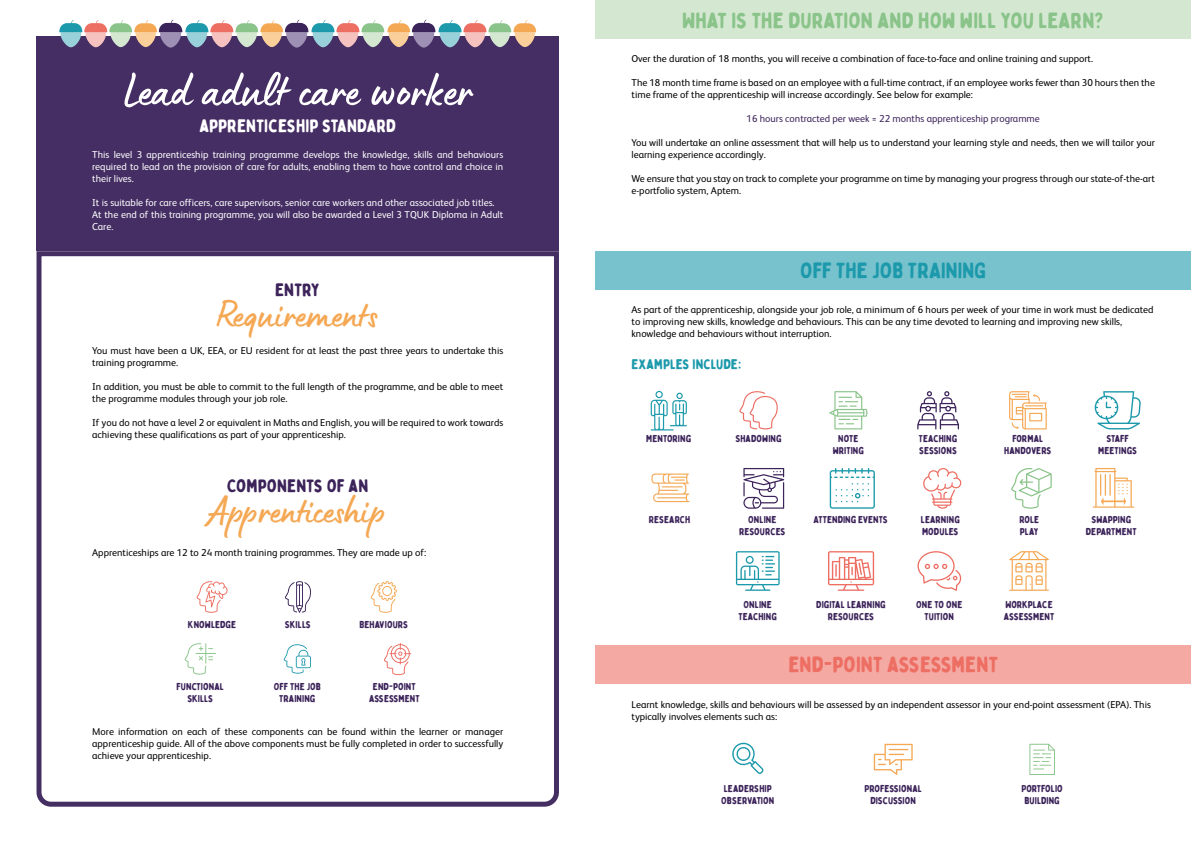
<style>
.page{position:relative;width:1191px;height:842px;background:#fff}
.page>*{position:absolute;margin:0;border:0;box-sizing:border-box;transform-origin:0 0}
.t1{font:50px "Lumios Marker";color:#fff}
.t2{font:40px "Lumios Marker";color:#f5a854}
.t3{font:22px "Bobby Jones Soft";color:#8ac48a}
.t4{font:22px "Bobby Jones Soft";color:#ed6e63}
.t5{font:22px "Bobby Jones Soft";color:#1c99ab}
.t6{font:18.1px "Bobby Jones Soft";color:#fff}
.t7{font:18.1px "Bobby Jones Soft";color:#3c235a}
.t8{font:14px "Bobby Jones Soft";color:#1c99ab}
.t9{font:10px/12px "FS Albert";color:#000}
.t10{font:10px/12px "FS Albert";color:#fff;text-align:justify}
.t11{font:10px/12px "Bobby Jones Soft";color:#3c235a;text-align:center}
.t12{font:10px/12px "Bobby Jones Soft";color:#3c245a;text-align:center}
.t13{font:10px "FS Albert";color:#3c235a}
.t14{font:10px "Bobby Jones Soft";letter-spacing:-.02em;color:#3c235a}
</style>
<div class="page">
<svg style="left:732px;top:742px;width:31px;height:32px"></svg>
<div style="left:36px;top:36px;width:523px;height:215px;background:#452e63"></div>
<svg style="left:59px;top:20px;width:477px;height:28px"></svg>
<svg style="left:36px;top:251px;width:523px;height:556px"></svg>
<svg style="left:196px;top:581px;width:32px;height:32px"></svg>
<svg style="left:285px;top:581px;width:26px;height:32px"></svg>
<svg style="left:371px;top:581px;width:26px;height:32px"></svg>
<svg style="left:185px;top:643px;width:31px;height:32px"></svg>
<svg style="left:284px;top:644px;width:27px;height:30px"></svg>
<svg style="left:384px;top:643px;width:27px;height:32px"></svg>
<div style="left:595px;top:1px;width:596px;height:38px;background:#d4e8d1"></div>
<svg style="left:873px;top:744px;width:39px;height:31px"></svg>
<svg style="left:1029px;top:744px;width:26px;height:31px"></svg>
<div style="left:595px;top:251px;width:596px;height:39px;background:#77c2cd"></div>
<div style="left:595px;top:645px;width:596px;height:39px;background:#f5a9a3"></div>
<svg style="left:739px;top:391px;width:38px;height:38px"></svg>
<svg style="left:829px;top:391px;width:38px;height:38px"></svg>
<svg style="left:917px;top:391px;width:42px;height:38px"></svg>
<svg style="left:1009px;top:391px;width:37px;height:38px"></svg>
<svg style="left:1094px;top:391px;width:46px;height:38px"></svg>
<svg style="left:651px;top:473px;width:38px;height:29px"></svg>
<svg style="left:743px;top:468px;width:41px;height:41px"></svg>
<svg style="left:829px;top:468px;width:46px;height:41px"></svg>
<svg style="left:923px;top:468px;width:38px;height:41px"></svg>
<svg style="left:1011px;top:468px;width:40px;height:41px"></svg>
<svg style="left:1092px;top:468px;width:42px;height:40px"></svg>
<svg style="left:650px;top:391px;width:37px;height:39px"></svg>
<svg style="left:828px;top:551px;width:46px;height:40px"></svg>
<svg style="left:1009px;top:551px;width:40px;height:40px"></svg>
<svg style="left:736px;top:551px;width:43px;height:40px"></svg>
<svg style="left:917px;top:551px;width:44px;height:40px"></svg>
<h1 class="t1" style="left:123px;top:58px;width:351px">Lead adult care worker</h1>
<h3 class="t6" style="left:199px;top:115px;width:198px">APPRENTICESHIP STANDARD</h3>
<p class="t10" style="left:92px;top:149px;width:412px">This level 3 apprenticeship training programme develops the knowledge, skills and behaviours required to lead on the provision of care for adults, enabling them to have control and choice in their lives.</p>
<p class="t10" style="left:92px;top:197px;width:412px;text-align:left">It is suitable for care officers, care supervisors, senior care workers and other associated job titles.<br>At the end of this training programme, you will also be awarded a Level 3 TQUK Diploma in Adult<br>Care.</p>
<h3 class="t7" style="left:275px;top:278px;width:47px">ENTRY</h3>
<h2 class="t2" style="left:218px;top:289px;width:161px">Requirements</h2>
<p class="t9" style="left:92px;top:345px;width:412px">You must have been a UK, EEA, or EU resident for at least the past three years to undertake this training programme.</p>
<p class="t9" style="left:92px;top:381px;width:412px">In addition, you must be able to commit to the full length of the programme, and be able to meet the programme modules through your job role.</p>
<p class="t9" style="left:92px;top:417px;width:412px">If you do not have a level 2 or equivalent in Maths and English, you will be required to work towards achieving these qualifications as part of your apprenticeship.</p>
<h3 class="t7" style="left:227px;top:474px;width:143px">COMPONENTS OF AN</h3>
<h2 class="t2" style="left:210px;top:484px;width:177px">Apprenticeship</h2>
<p class="t9" style="left:92px;top:547px;width:335px">Apprenticeships are 12 to 24 month training programmes. They are made up of:</p>
<p class="t11" style="left:188px;top:619px;width:50px">KNOWLEDGE</p>
<p class="t11" style="left:285px;top:619px;width:28px">SKILLS</p>
<p class="t11" style="left:359px;top:619px;width:50px">BEHAVIOURS</p>
<p class="t11" style="left:177px;top:681px;width:49px">FUNCTIONAL<br>SKILLS</p>
<p class="t11" style="left:274px;top:681px;width:49px">OFF THE JOB<br>TRAINING</p>
<p class="t11" style="left:369px;top:681px;width:52px">END-POINT<br>ASSESSMENT</p>
<p class="t9" style="left:92px;top:726px;width:412px;text-align:justify">More information on each of these components can be found within the learner or manager apprenticeship guide. All of the above components must be fully completed in order to successfully achieve your apprenticeship.</p>
<h3 class="t3" style="left:682px;top:7px;width:424px">WHAT IS THE DURATION AND HOW WILL YOU LEARN?</h3>
<p class="t9" style="left:631px;top:53px;width:463px">Over the duration of 18 months, you will receive a combination of face-to-face and online training and support.</p>
<p class="t9" style="left:631px;top:77px;width:525px">The 18 month time frame is based on an employee with a full-time contract, if an employee works fewer than 30 hours then the time frame of the apprenticeship will increase accordingly. See below for example:</p>
<p class="t13" style="left:746px;top:113px;width:295px">16 hours contracted per week = 22 months apprenticeship programme</p>
<p class="t9" style="left:631px;top:137px;width:525px">You will undertake an online assessment that will help us to understand your learning style and needs, then we will tailor your learning experience accordingly.</p>
<p class="t9" style="left:631px;top:173px;width:525px">We ensure that you stay on track to complete your programme on time by managing your progress through our state-of-the-art e-portfolio system, Aptem.</p>
<h3 class="t5" style="left:800px;top:257px;width:187px">OFF THE JOB TRAINING</h3>
<p class="t9" style="left:631px;top:304px;width:523px">As part of the apprenticeship, alongside your job role, a minimum of 6 hours per week of your time in work must be dedicated to improving new skills, knowledge and behaviours. This can be any time devoted to learning and improving new skills, knowledge and behaviours without interruption.</p>
<h3 class="t8" style="left:631px;top:355px;width:111px">EXAMPLES INCLUDE:</h3>
<p class="t11" style="left:646px;top:433px;width:46px">MENTORING</p>
<p class="t11" style="left:735px;top:433px;width:48px">SHADOWING</p>
<p class="t11" style="left:832px;top:433px;width:33px">NOTE<br>WRITING</p>
<p class="t11" style="left:919px;top:433px;width:40px;text-align:left">TEACHING<br>SESSIONS</p>
<p class="t11" style="left:1004px;top:433px;width:49px">FORMAL<br>HANDOVERS</p>
<p class="t11" style="left:1098px;top:433px;width:40px">STAFF<br>MEETINGS</p>
<p class="t14" style="left:649px;top:514px;width:43px">RESEARCH</p>
<p class="t11" style="left:739px;top:514px;width:48px">ONLINE<br>RESOURCES</p>
<p class="t11" style="left:813px;top:514px;width:76px">ATTENDING EVENTS</p>
<p class="t11" style="left:921px;top:514px;width:40px;text-align:left">LEARNING<br>MODULES</p>
<p class="t11" style="left:1019px;top:514px;width:21px;text-align:left">ROLE<br>PLAY</p>
<p class="t11" style="left:1085px;top:514px;width:52px">SWAPPING<br>DEPARTMENT</p>
<p class="t12" style="left:738px;top:599px;width:40px">ONLINE<br>TEACHING</p>
<p class="t12" style="left:816px;top:599px;width:71px">DIGITAL LEARNING<br>RESOURCES</p>
<p class="t12" style="left:916px;top:599px;width:48px">ONE TO ONE<br>TUITION</p>
<p class="t12" style="left:1003px;top:599px;width:52px;text-align:left">WORKPLACE<br>ASSESSMENT</p>
<h3 class="t4" style="left:788px;top:651px;width:211px">END-POINT ASSESSMENT</h3>
<p class="t9" style="left:631px;top:698px;width:521px">Learnt knowledge, skills and behaviours will be assessed by an independent assessor in your end-point assessment (EPA). This typically involves elements such as:</p>
<p class="t11" style="left:721px;top:783px;width:55px;text-align:left">LEADERSHIP<br>OBSERVATION</p>
<p class="t11" style="left:864px;top:783px;width:59px">PROFESSIONAL<br>DISCUSSION</p>
<p class="t11" style="left:1021px;top:783px;width:43px">PORTFOLIO<br>BUILDING</p>
</div>
